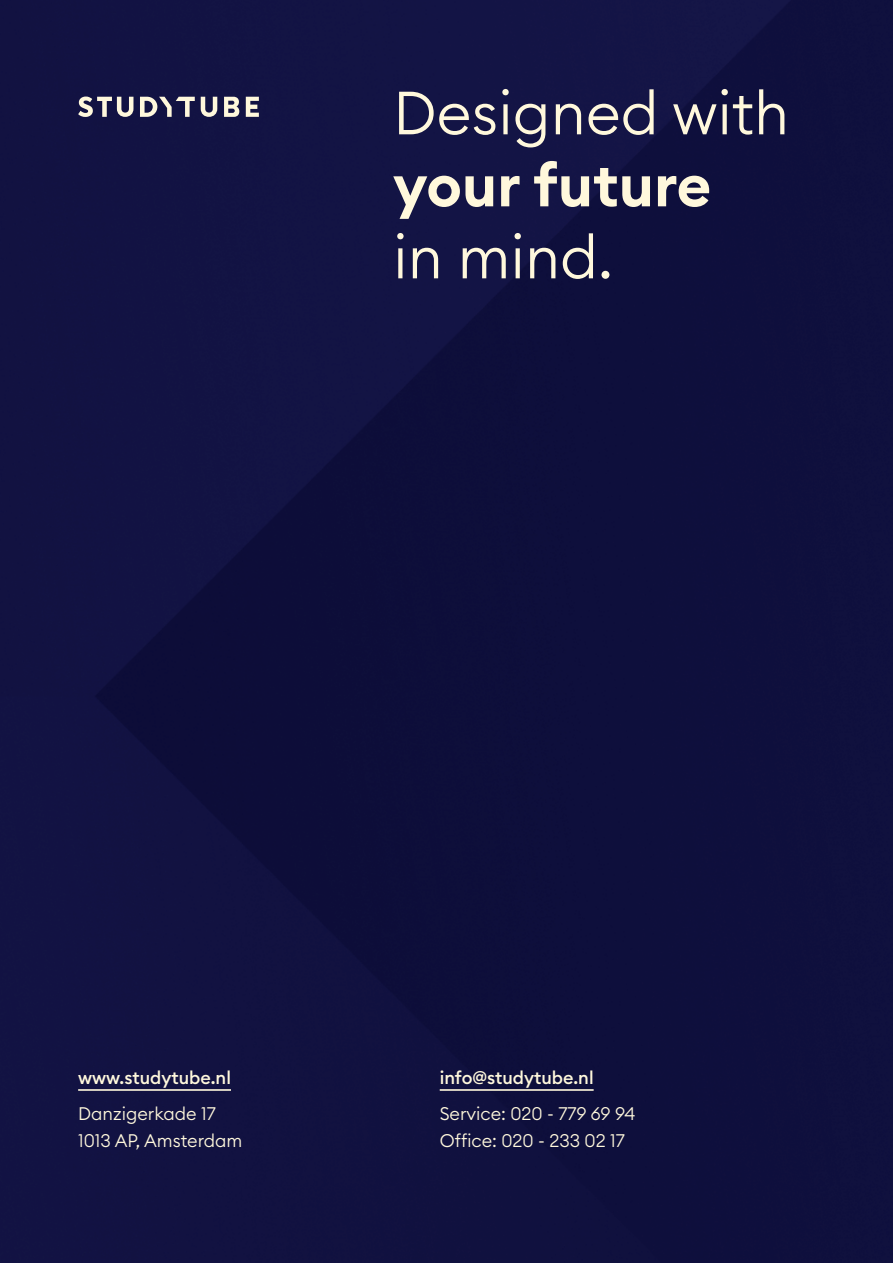
<style>
.page{position:relative;width:893px;height:1263px;background:#10103e}
.page>*{position:absolute;margin:0;border:0;box-sizing:border-box;transform-origin:0 0}
.t1{font:300 60px "Euclid Circular B";color:#fff8dc}
.t2{font:600 60px "Euclid Circular B";color:#fff8dc}
.t3{font:300 18px/27px "Euclid Circular B";color:#fff8dc}
.t4{font:500 18px "Euclid Circular B";color:#fff8dc}
</style>
<div class="page">
<svg style="left:201px;top:97px;width:16px;height:20px"></svg>
<svg style="left:246px;top:97px;width:13px;height:20px"></svg>
<svg style="left:224px;top:97px;width:15px;height:20px"></svg>
<svg style="left:140px;top:97px;width:55px;height:20px"></svg>
<svg style="left:78px;top:97px;width:55px;height:20px"></svg>
<hr style="left:78px;top:1089px;width:153px;height:2px;background:#fff8dc">
<hr style="left:440px;top:1089px;width:154px;height:2px;background:#fff8dc">
<h1 class="t1" style="left:393px;top:74px;width:397px">Designed with</h1>
<h1 class="t2" style="left:393px;top:146px;width:320px">your future</h1>
<h1 class="t1" style="left:393px;top:218px;width:221px">in mind.</h1>
<p class="t4" style="left:78px;top:1066px;width:154px">www.studytube.nl</p>
<p class="t3" style="left:78px;top:1100px;width:166px">Danzigerkade 17<br>1013 AP, Amsterdam</p>
<p class="t4" style="left:440px;top:1066px;width:155px">info@studytube.nl</p>
<p class="t3" style="left:440px;top:1100px;width:197px">Service: 020 - 779 69 94<br>Office: 020 - 233 02 17</p>
</div>
